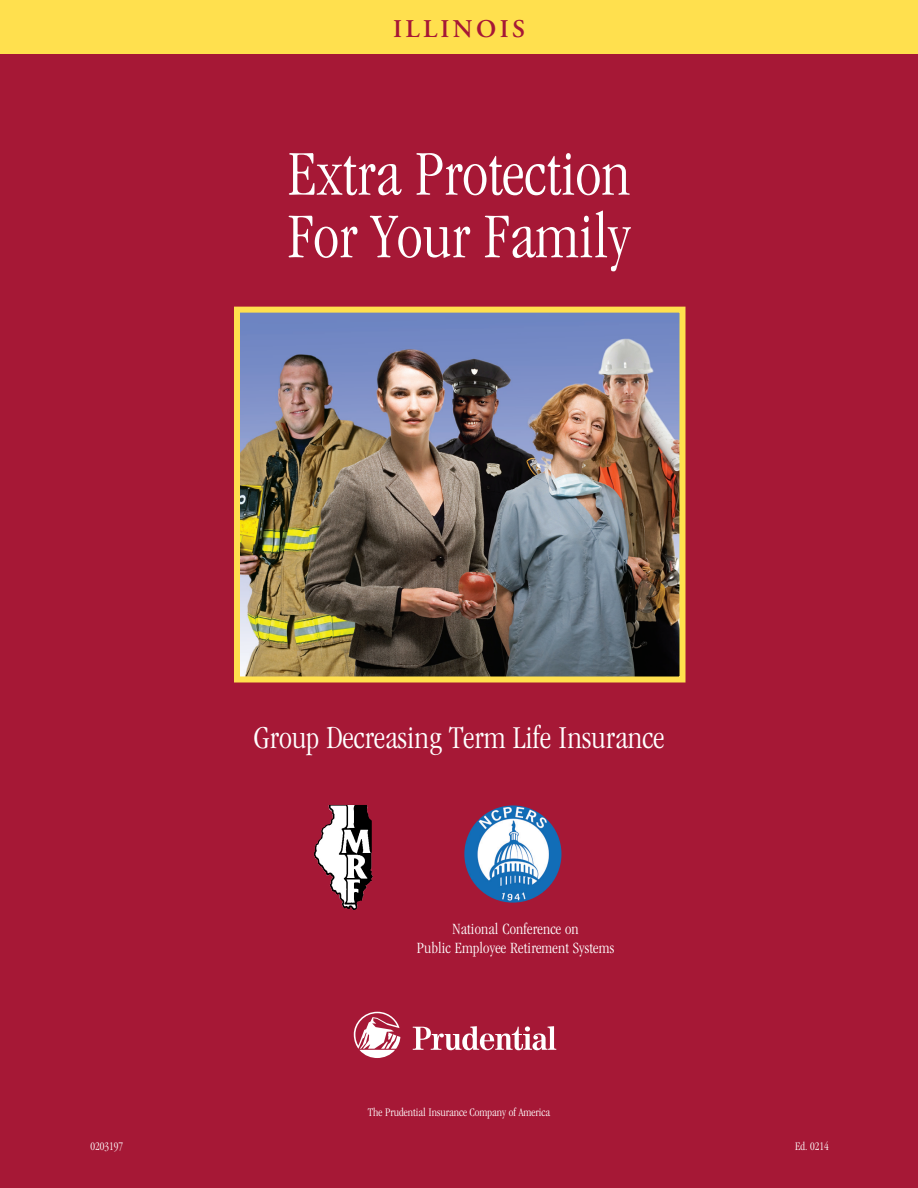
<style>
.page{position:relative;width:918px;height:1188px;background:#fff}
.page>*{position:absolute;margin:0;border:0;box-sizing:border-box;transform-origin:0 0}
.t1{font:300 condensed 65.85px/62.6px "Garamond";color:#fff}
.t2{font:300 condensed 33px "Garamond";color:#fff}
.t3{font:600 25.5px "Adobe Garamond";letter-spacing:.13em;color:#a61836}
.t4{font:300 condensed 16.2px/19.5px "Garamond";letter-spacing:.01em;color:#fff;text-align:center}
.footnotes{font:300 condensed 12px "Garamond";color:#fff}
</style>
<div class="page">
<div style="left:0;top:7px;width:918px;height:1181px;background:#a61836"></div>
<div style="left:0;top:0;width:918px;height:54px;background:#ffe04e"></div>
<img style="left:241px;top:314px;width:438px;height:361px">
<div style="left:234px;top:307px;width:452px;height:375px;border:6px solid #ffe04e"></div>
<svg style="left:354px;top:1012px;width:46px;height:46px"></svg>
<svg style="left:413px;top:1026px;width:143px;height:24px"></svg>
<img style="left:314px;top:805px;width:59px;height:105px">
<img style="left:464px;top:805px;width:98px;height:98px;border-radius:49px">
<p class="t3" style="left:393px;top:15px;width:133px">ILLINOIS</p>
<p class="t1" style="left:288px;top:143px;width:344px">Extra Protection<br>For Your Family</p>
<p class="t2" style="left:253px;top:719px;width:413px">Group Decreasing Term Life Insurance</p>
<p class="t4" style="left:417px;top:919px;width:199px">National Conference on<br>Public Employee Retirement Systems</p>
<p class="footnotes" style="left:368px;top:1106px;width:184px">The Prudential Insurance Company of America</p>
<p class="footnotes" style="left:90px;top:1140px;width:34px">0203197</p>
<p class="footnotes" style="left:795px;top:1140px;width:35px">Ed. 0214</p>
</div>
